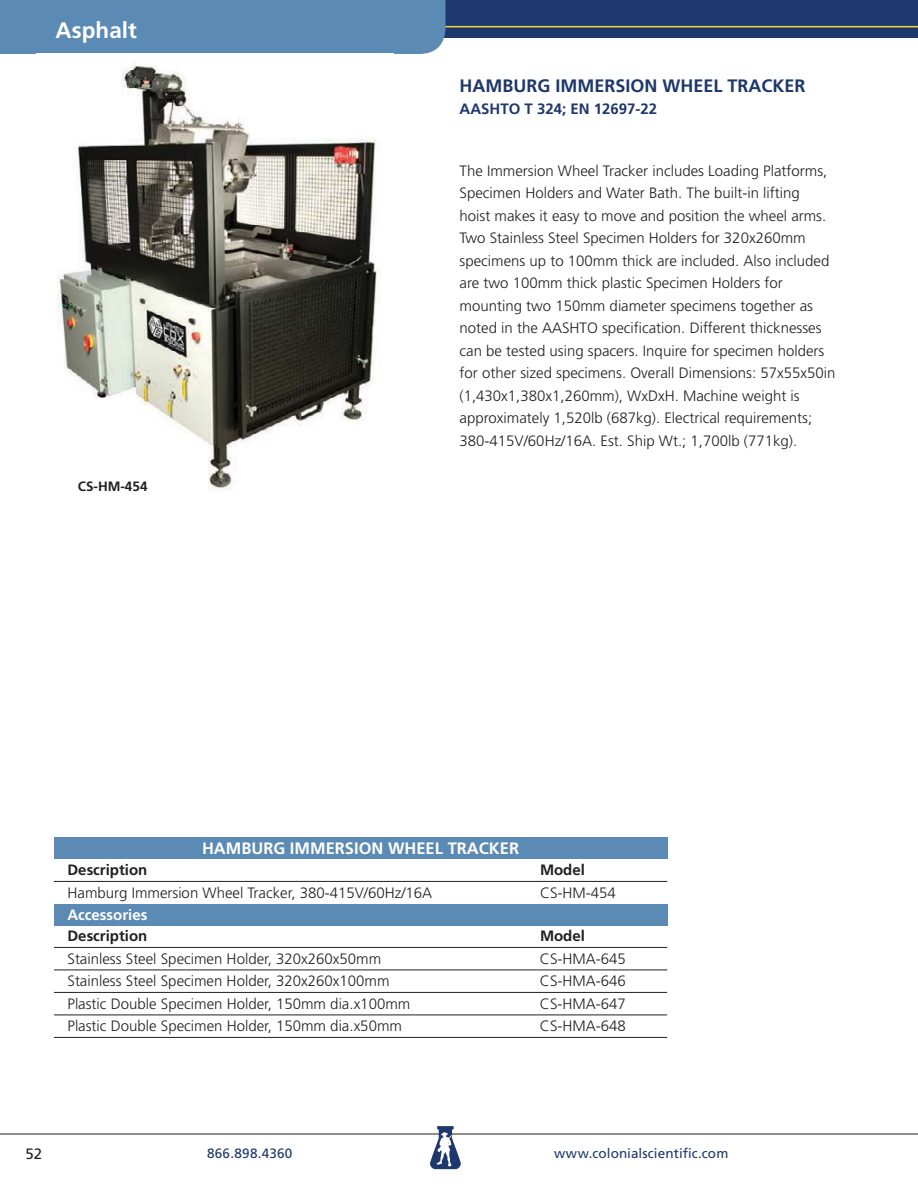
<style>
.page{position:relative;width:918px;height:1188px;background:#fff}
.page>*{position:absolute;margin:0;border:0;box-sizing:border-box;transform-origin:0 0}
.t1{font:700 22.5px "Frutiger";color:#fff}
.t2{font:700 18px "Frutiger";color:#1e376c}
.t3{font:700 16.5px "Frutiger";color:#fff}
.t4{font:300 15px/22.5px "Frutiger";color:#231f20}
.t5{font:700 15px "Frutiger";color:#231f20}
.t6{font:700 15px "Frutiger";color:#1e376c}
.t7{font:700 15px "Frutiger";color:#fff}
.t8{font:15px "Frutiger";color:#231f20}
.t9{font:13.5px "Frutiger";letter-spacing:.01em;color:#1e376c}
.t10{font:700 13.5px "Frutiger";color:#231f20}
</style>
<div class="page">
<hr style="left:0;top:1134px;width:918px;height:1px;background:#231f20">
<svg style="left:430px;top:1126px;width:31px;height:43px"></svg>
<div style="left:402px;top:0;width:516px;height:38px;background:#1e376c"></div>
<hr style="left:416px;top:26px;width:502px;height:1px;background:#f8da3d">
<div style="left:0;top:0;width:446px;height:54px;background:#5b8ab5"></div>
<div style="left:54px;top:838px;width:613px;height:21px;background:#5b8ab5"></div>
<div style="left:54px;top:904px;width:613px;height:22px;background:#5b8ab5"></div>
<hr style="left:54px;top:881px;width:613px;height:1px;background:#231f20">
<hr style="left:54px;top:947px;width:613px;height:1px;background:#231f20">
<hr style="left:54px;top:970px;width:613px;height:1px;background:#231f20">
<hr style="left:54px;top:992px;width:613px;height:1px;background:#231f20">
<hr style="left:54px;top:1015px;width:613px;height:1px;background:#231f20">
<hr style="left:54px;top:1037px;width:613px;height:1px;background:#231f20">
<img style="left:57px;top:65px;width:324px;height:425px">
<h1 class="t1" style="left:56px;top:21px;width:83px">Asphalt</h1>
<p class="t10" style="left:78px;top:481px;width:71px">CS-HM-454</p>
<p class="t2" style="left:460px;top:78px;width:348px">HAMBURG IMMERSION WHEEL TRACKER</p>
<p class="t6" style="left:460px;top:103px;width:199px">AASHTO T 324; EN 12697-22</p>
<p class="t4" style="left:460px;top:161px;width:377px">The Immersion Wheel Tracker includes Loading Platforms, Specimen Holders and Water Bath. The built-in lifting<br>hoist makes it easy to move and position the wheel arms.<br>Two Stainless Steel Specimen Holders for 320x260mm specimens up to 100mm thick are included. Also included are two 100mm thick plastic Specimen Holders for mounting two 150mm diameter specimens together as noted in the AASHTO specification. Different thicknesses can be tested using spacers. Inquire for specimen holders for other sized specimens. Overall Dimensions: 57x55x50in (1,430x1,380x1,260mm), WxDxH. Machine weight is approximately 1,520lb (687kg). Electrical requirements; 380-415V/60Hz/16A. Est. Ship Wt.; 1,700lb (771kg).</p>
<p class="t3" style="left:202px;top:842px;width:319px">HAMBURG IMMERSION WHEEL TRACKER</p>
<p class="t5" style="left:68px;top:864px;width:81px">Description</p>
<p class="t5" style="left:540px;top:864px;width:46px">Model</p>
<p class="t4" style="left:68px;top:883px;width:366px">Hamburg Immersion Wheel Tracker, 380-415V/60Hz/16A</p>
<p class="t4" style="left:540px;top:883px;width:77px">CS-HM-454</p>
<p class="t7" style="left:68px;top:909px;width:81px">Accessories</p>
<p class="t5" style="left:68px;top:930px;width:81px">Description</p>
<p class="t5" style="left:540px;top:930px;width:46px">Model</p>
<p class="t4" style="left:68px;top:949px;width:315px">Stainless Steel Specimen Holder, 320x260x50mm</p>
<p class="t4" style="left:540px;top:949px;width:87px">CS-HMA-645</p>
<p class="t4" style="left:68px;top:971px;width:324px">Stainless Steel Specimen Holder, 320x260x100mm</p>
<p class="t4" style="left:540px;top:971px;width:87px">CS-HMA-646</p>
<p class="t4" style="left:68px;top:994px;width:344px">Plastic Double Specimen Holder, 150mm dia.x100mm</p>
<p class="t4" style="left:540px;top:994px;width:87px">CS-HMA-647</p>
<p class="t4" style="left:68px;top:1016px;width:336px">Plastic Double Specimen Holder, 150mm dia.x50mm</p>
<p class="t4" style="left:540px;top:1016px;width:87px">CS-HMA-648</p>
<p class="t8" style="left:25px;top:1148px;width:18px">52</p>
<p class="t9" style="left:207px;top:1148px;width:87px">866.898.4360</p>
<p class="t9" style="left:554px;top:1148px;width:176px">www.colonialscientific.com</p>
</div>
